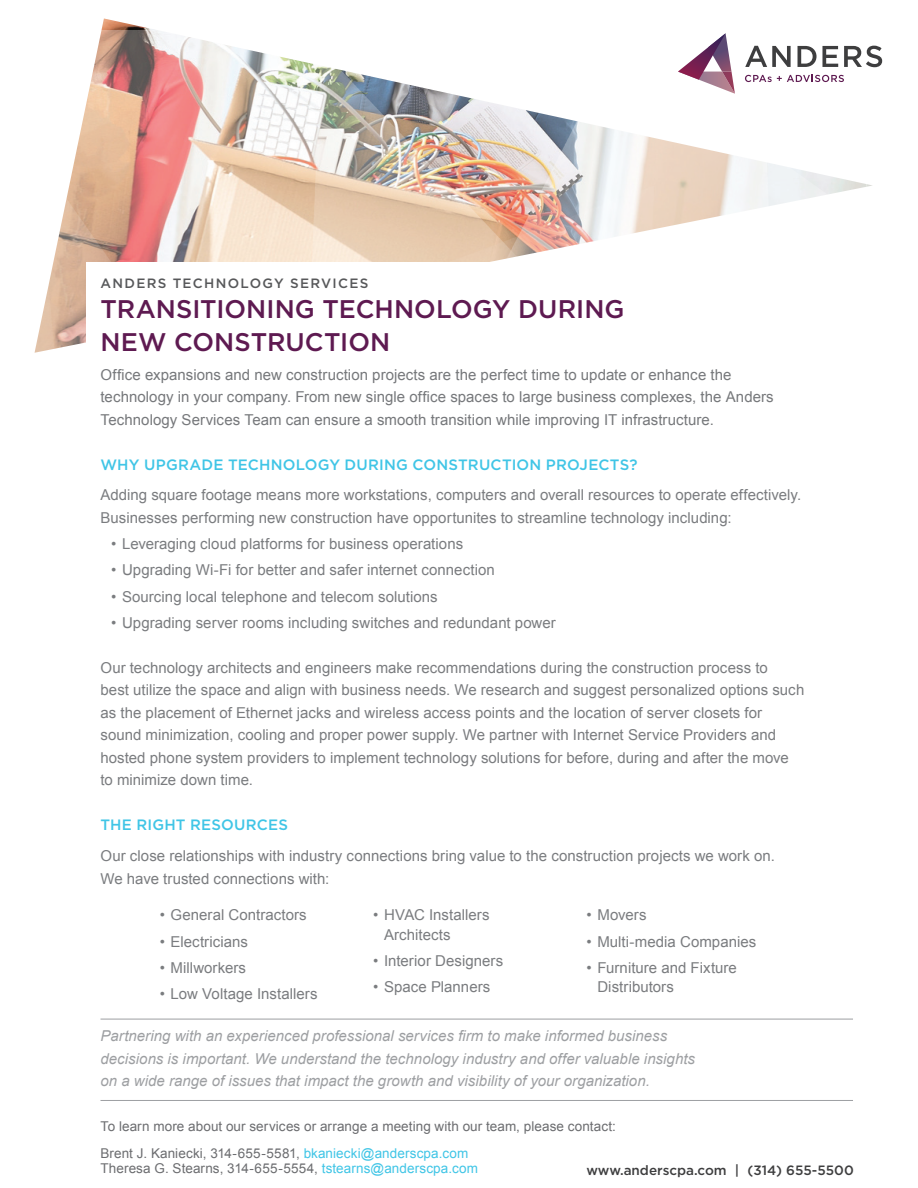
<style>
.page{position:relative;width:918px;height:1188px;background:#fff}
.page>*{position:absolute;margin:0;border:0;box-sizing:border-box;transform-origin:0 0}
.t1{font:500 25.5px/33px "Gotham";letter-spacing:.005em;color:#5e1a51}
.t2{font:15px/22.5px "Arial";letter-spacing:.005em;color:#7a7c7f}
.t3{font:15px/22.5px "Arial";letter-spacing:.005em;color:#76787b}
.t4{font:italic 15px/22.5px "Arial";color:#9d9fa2}
.t5{font:500 15px "Gotham";letter-spacing:.015em;color:#40c5e6}
.t6{font:13.5px/27px "Arial";letter-spacing:.005em;color:#6c6d70}
.t7{font:500 13.5px "Gotham";color:#3e3e3f}
.t8{font:500 13.5px "Gotham";letter-spacing:.095em;color:#57585a}
.s1{color:#40c5e6}
</style>
<div class="page">
<img style="left:34px;top:30px;width:832px;height:323px">
<hr style="left:100px;top:1019px;width:753px;height:1px;background:#9d9fa2">
<hr style="left:100px;top:1100px;width:753px;height:1px;background:#9d9fa2">
<div style="left:86px;top:262px;width:664px;height:87px;background:#fff"></div>
<svg style="left:678px;top:33px;width:57px;height:61px"></svg>
<svg style="left:745px;top:46px;width:46px;height:21px"></svg>
<svg style="left:798px;top:46px;width:40px;height:21px"></svg>
<svg style="left:844px;top:46px;width:38px;height:21px"></svg>
<svg style="left:745px;top:75px;width:99px;height:7px"></svg>
<p class="t8" style="left:100px;top:274px;width:270px">ANDERS TECHNOLOGY SERVICES</p>
<h1 class="t1" style="left:100px;top:293px;width:526px">TRANSITIONING TECHNOLOGY DURING<br>NEW CONSTRUCTION</h1>
<p class="t3" style="left:100px;top:364px;width:675px">Office expansions and new construction projects are the perfect time to update or enhance the technology in your company. From new single office spaces to large business complexes, the Anders<br>Technology Services Team can ensure a smooth transition while improving IT infrastructure.</p>
<p class="t5" style="left:100px;top:455px;width:539px">WHY UPGRADE TECHNOLOGY DURING CONSTRUCTION PROJECTS?</p>
<p class="t2" style="left:100px;top:484px;width:702px">Adding square footage means more workstations, computers and overall resources to operate effectively.<br>Businesses performing new construction have opportunites to streamline technology including:</p>
<p class="t2" style="left:111px;top:533px;width:353px">• Leveraging cloud platforms for business operations</p>
<p class="t2" style="left:111px;top:559px;width:385px">• Upgrading Wi-Fi for better and safer internet connection</p>
<p class="t2" style="left:111px;top:585px;width:328px">• Sourcing local telephone and telecom solutions</p>
<p class="t2" style="left:111px;top:612px;width:446px">• Upgrading server rooms including switches and redundant power</p>
<p class="t2" style="left:100px;top:657px;width:705px">Our technology architects and engineers make recommendations during the construction process to<br>best utilize the space and align with business needs. We research and suggest personalized options such as the placement of Ethernet jacks and wireless access points and the location of server closets for sound minimization, cooling and proper power supply. We partner with Internet Service Providers and hosted phone system providers to implement technology solutions for before, during and after the move to minimize down time.</p>
<p class="t5" style="left:100px;top:815px;width:189px">THE RIGHT RESOURCES</p>
<p class="t2" style="left:100px;top:845px;width:676px">Our close relationships with industry connections bring value to the construction projects we work on.<br>We have trusted connections with:</p>
<p class="t2" style="left:160px;top:904px;width:148px">• General Contractors</p>
<p class="t2" style="left:160px;top:930px;width:90px">• Electricians</p>
<p class="t2" style="left:160px;top:956px;width:88px">• Millworkers</p>
<p class="t2" style="left:160px;top:983px;width:159px">• Low Voltage Installers</p>
<p class="t2" style="left:384px;top:905px;width:107px;line-height:19.5px;text-indent:-11px">• HVAC Installers<br>Architects</p>
<p class="t2" style="left:373px;top:950px;width:132px">• Interior Designers</p>
<p class="t2" style="left:373px;top:976px;width:119px">• Space Planners</p>
<p class="t2" style="left:587px;top:904px;width:62px">• Movers</p>
<p class="t2" style="left:587px;top:930px;width:171px">• Multi-media Companies</p>
<p class="t2" style="left:597px;top:958px;width:141px;line-height:19.5px;text-indent:-11px">• Furniture and Fixture<br>Distributors</p>
<p class="t4" style="left:100px;top:1025px;width:596px">Partnering with an experienced professional services firm to make informed business decisions is important. We understand the technology industry and offer valuable insights on a wide range of issues that impact the growth and visibility of your organization.</p>
<p class="t6" style="left:100px;top:1113px;width:517px">To learn more about our services or arrange a meeting with our team, please contact:<br>Brent J. Kaniecki, 314-655-5581, <span class="s1">bkaniecki@anderscpa.com</span></p>
<p class="t6" style="left:100px;top:1155px;width:379px">Theresa G. Stearns, 314-655-5554, <span class="s1">tstearns@anderscpa.com</span></p>
<p class="t7" style="left:586px;top:1161px;width:269px">WWW.ANDERSCPA.COM | (314) 655-5500</p>
</div>
